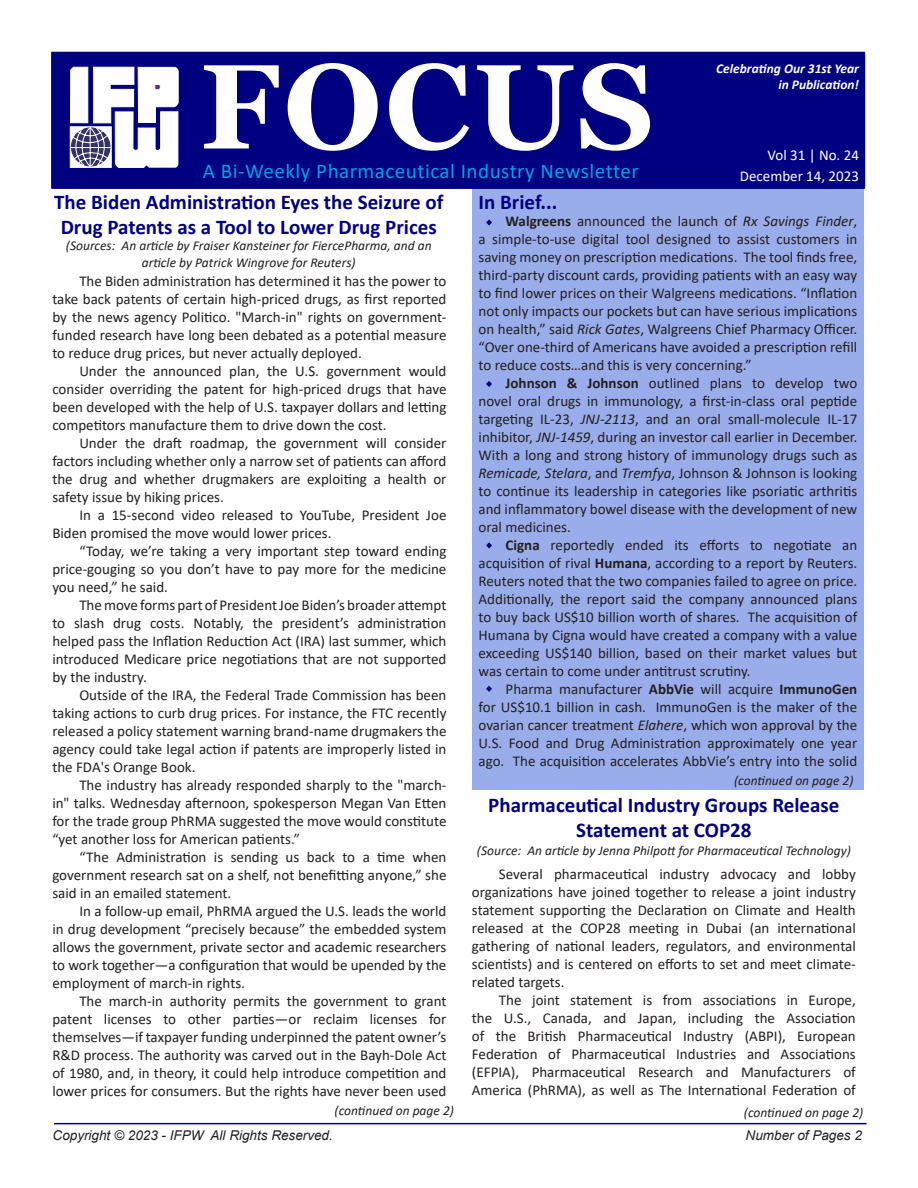
<style>
.page{position:relative;width:918px;height:1188px;background:#fff}
.page>*{position:absolute;margin:0;border:0;box-sizing:border-box;transform-origin:0 0}
.t1{font:700 120px "Georgia";letter-spacing:.025em;color:#fff}
.t2{font:700 21px/25.2px "Calibri";color:#000082;text-align:center}
.t3{font:21px "Calibri";letter-spacing:.025em;color:#00a1e3}
.t4{font:700 21px "Calibri";color:#000080}
.t5{font:15px/18px "Calibri";color:#231f20;text-align:justify}
.Source{font:15px "Calibri";color:#fff}
.t6{font:italic 13.5px/16.2px "Calibri";color:#231f20;text-align:center}
.t7{font:italic 13.5px "Arial";color:#231f20}
.Source-2{font:italic 700 13.5px "Calibri";color:#fff}
.s1{font-weight:700}
.s2{font-style:italic}
</style>
<div class="page">
<div style="left:472px;top:178px;width:391px;height:611px;background:#99adeb"></div>
<div style="left:51px;top:52px;width:814px;height:137px;background:#000080;border:2px solid #000080"></div>
<svg style="left:486px;top:381px;width:6px;height:6px"></svg>
<svg style="left:486px;top:686px;width:6px;height:6px"></svg>
<svg style="left:486px;top:219px;width:6px;height:7px"></svg>
<svg style="left:486px;top:542px;width:6px;height:7px"></svg>
<hr style="left:54px;top:1123px;width:813px;height:1px;background:#000080">
<svg style="left:70px;top:67px;width:109px;height:101px;background:#cacae0"></svg>
<p class="t1" style="left:200px;top:30px;width:456px">FOCUS</p>
<p class="t3" style="left:203px;top:156px;width:437px">A Bi-Weekly Pharmaceutical Industry Newsletter</p>
<p class="Source" style="left:740px;top:166px;width:121px">December 14, 2023</p>
<p class="Source-2" style="left:716px;top:59px;width:144px">Celebrating Our 31st Year</p>
<p class="Source-2" style="left:778px;top:75px;width:82px">in Publication!</p>
<p class="Source" style="left:768px;top:145px;width:93px">Vol 31 | No. 24</p>
<p class="t2" style="left:54px;top:189px;width:391px">The Biden Administration Eyes the Seizure of<br>Drug Patents as a Tool to Lower Drug Prices</p>
<p class="t6" style="left:66px;top:237px;width:367px">(Sources: An article by Fraiser Kansteiner for FiercePharma, and an article by Patrick Wingrove for Reuters)</p>
<p class="t5" style="left:52px;top:272px;width:396px;text-indent:27px">The Biden administration has determined it has the power to take back patents of certain high-priced drugs, as first reported by the news agency Politico. "March-in" rights on government&shy;funded research have long been debated as a potential measure to reduce drug prices, but never actually deployed.</p>
<p class="t5" style="left:52px;top:362px;width:396px;text-indent:27px">Under the announced plan, the U.S. government would consider overriding the patent for high-priced drugs that have been developed with the help of U.S. taxpayer dollars and letting competitors manufacture them to drive down the cost.</p>
<p class="t5" style="left:52px;top:434px;width:396px;text-indent:27px">Under the draft roadmap, the government will consider factors including whether only a narrow set of patients can afford the drug and whether drugmakers are exploiting a health or safety issue by hiking prices.</p>
<p class="t5" style="left:52px;top:506px;width:396px;text-indent:27px">In a 15-second video released to YouTube, President Joe<br>Biden promised the move would lower prices.</p>
<p class="t5" style="left:52px;top:542px;width:396px;text-indent:27px">“Today, we’re taking a very important step toward ending price-gouging so you don’t have to pay more for the medicine you need,” he said.</p>
<p class="t5" style="left:52px;top:596px;width:396px;text-indent:27px">The move forms part of President Joe Biden’s broader attempt to slash drug costs. Notably, the president’s administration helped pass the Inflation Reduction Act (IRA) last summer, which introduced Medicare price negotiations that are not supported by the industry.</p>
<p class="t5" style="left:52px;top:686px;width:396px;text-indent:27px">Outside of the IRA, the Federal Trade Commission has been taking actions to curb drug prices. For instance, the FTC recently released a policy statement warning brand-name drugmakers the agency could take legal action if patents are improperly listed in the FDA's Orange Book.</p>
<p class="t5" style="left:52px;top:776px;width:396px;text-indent:27px">The industry has already responded sharply to the "march&shy;in" talks. Wednesday afternoon, spokesperson Megan Van Etten for the trade group PhRMA suggested the move would constitute “yet another loss for American patients.”</p>
<p class="t5" style="left:52px;top:848px;width:396px;text-indent:27px">“The Administration is sending us back to a time when government research sat on a shelf, not benefitting anyone,” she said in an emailed statement.</p>
<p class="t5" style="left:52px;top:902px;width:396px;text-indent:27px">In a follow-up email, PhRMA argued the U.S. leads the world in drug development “precisely because” the embedded system allows the government, private sector and academic researchers to work together—a configuration that would be upended by the employment of march-in rights.</p>
<p class="t5" style="left:52px;top:992px;width:396px;text-indent:27px">The march-in authority permits the government to grant patent licenses to other parties—or reclaim licenses for themselves—if taxpayer funding underpinned the patent owner’s R&amp;D process. The authority was carved out in the Bayh-Dole Act of 1980, and, in theory, it could help introduce competition and lower prices for consumers. But the rights have never been used</p>
<p class="t6" style="left:335px;top:1102px;width:121px">(continued on page 2)</p>
<p class="t4" style="left:479px;top:187px;width:80px">In Brief...</p>
<p class="t5" style="left:479px;top:212px;width:380px;text-indent:27px"><span class="s1">Walgreens</span> announced the launch of <span class="s2">Rx Savings Finder</span>, a simple-to-use digital tool designed to assist customers in saving money on prescription medications. The tool finds free, third-party discount cards, providing patients with an easy way to find lower prices on their Walgreens medications. “Inflation not only impacts our pockets but can have serious implications on health,” said <span class="s2">Rick Gates</span>, Walgreens Chief Pharmacy Officer. “Over one-third of Americans have avoided a prescription refill to reduce costs…and this is very concerning.”</p>
<p class="t5" style="left:479px;top:374px;width:380px;text-indent:27px"><span class="s1">Johnson &amp; Johnson</span> outlined plans to develop two novel oral drugs in immunology, a first-in-class oral peptide targeting IL-23, <span class="s2">JNJ-2113</span>, and an oral small-molecule IL-17 inhibitor, <span class="s2">JNJ-1459</span>, during an investor call earlier in December.<br>With a long and strong history of immunology drugs such as <span class="s2">Remicade, Stelara</span>, and <span class="s2">Tremfya</span>, Johnson &amp; Johnson is looking to continue its leadership in categories like psoriatic arthritis and inflammatory bowel disease with the development of new oral medicines.</p>
<p class="t5" style="left:479px;top:536px;width:380px;text-indent:27px"><span class="s1">Cigna</span> reportedly ended its efforts to negotiate an acquisition of rival <span class="s1">Humana</span>, according to a report by Reuters.<br>Reuters noted that the two companies failed to agree on price.<br>Additionally, the report said the company announced plans to buy back US$10 billion worth of shares. The acquisition of Humana by Cigna would have created a company with a value exceeding US$140 billion, based on their market values but was certain to come under antitrust scrutiny.</p>
<p class="t5" style="left:479px;top:680px;width:380px;text-indent:27px">Pharma manufacturer <span class="s1">AbbVie</span> will acquire <span class="s1">ImmunoGen </span>for US$10.1 billion in cash. ImmunoGen is the maker of the ovarian cancer treatment <span class="s2">Elahere</span>, which won approval by the U.S. Food and Drug Administration approximately one year ago. The acquisition accelerates AbbVie’s entry into the solid</p>
<p class="t6" style="left:734px;top:772px;width:121px">(continued on page 2)</p>
<p class="t2" style="left:488px;top:792px;width:353px">Pharmaceutical Industry Groups Release<br>Statement at COP28</p>
<p class="t6" style="left:477px;top:842px;width:375px">(Source: An article by Jenna Philpott for Pharmaceutical Technology)</p>
<p class="t5" style="left:472px;top:865px;width:385px;text-indent:27px">Several pharmaceutical industry advocacy and lobby organizations have joined together to release a joint industry statement supporting the Declaration on Climate and Health released at the COP28 meeting in Dubai (an international gathering of national leaders, regulators, and environmental scientists) and is centered on efforts to set and meet climate&shy;related targets.</p>
<p class="t5" style="left:472px;top:991px;width:385px;text-indent:27px">The joint statement is from associations in Europe, the U.S., Canada, and Japan, including the Association of the British Pharmaceutical Industry (ABPI), European Federation of Pharmaceutical Industries and Associations (EFPIA), Pharmaceutical Research and Manufacturers of America (PhRMA), as well as The International Federation of</p>
<p class="t6" style="left:744px;top:1104px;width:121px">(continued on page 2)</p>
<p class="t7" style="left:53px;top:1126px;width:282px">Copyright © 2023 - IFPW All Rights Reserved.</p>
<p class="t7" style="left:746px;top:1126px;width:118px">Number of Pages 2</p>
</div>
